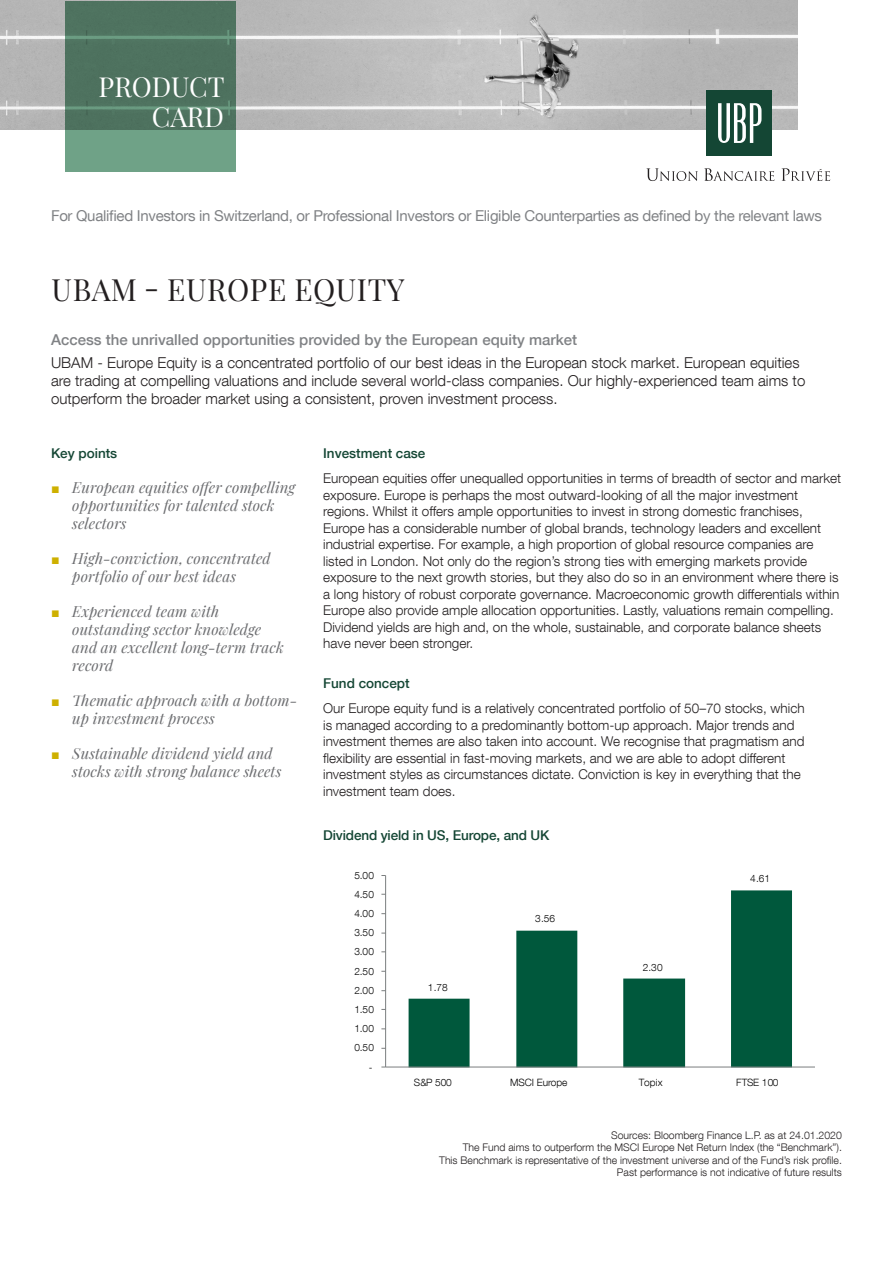
<style>
.page{position:relative;width:893px;height:1263px;background:#fff}
.page>*{position:absolute;margin:0;border:0;box-sizing:border-box;transform-origin:0 0}
.nom_du_fonds{font:30px "Playfair Display";letter-spacing:.02em;color:#231f20}
.t1{font:27px "Playfair Display";color:#fff}
.t2{font:italic 15px/18px "Playfair Display";letter-spacing:.005em;color:#6c6d70}
.Texte_Intro{font:300 15px/18px "Helvetica Neue LT Com";color:#231f20}
.For_qualified_invest{font:15px "Helvetica Neue LT Com";letter-spacing:-.02em;color:#808285}
.Texte_Intro-2{font:500 15px "Helvetica Neue LT Com";color:#808285}
.Texte{font:300 13.5px/16.5px "Helvetica Neue LT Com";color:#231f20}
.Titre_Niv_2{font:500 13.5px "Helvetica Neue LT Com";color:#144634}
.Sources{font:300 10.5px/12.6px "Helvetica Neue LT Com";color:#231f20;text-align:right}
.t3{font:300 10.05px "Helvetica Neue LT Com";letter-spacing:.01em;color:#000001}
.s1{font-family:"Arial";font-style:normal;font-size:14.25px;color:#ceb000}
</style>
<div class="page">
<svg style="left:409px;top:890px;width:383px;height:176px"></svg>
<hr style="left:385px;top:875px;width:1px;height:192px;background:#7b7e7f">
<hr style="left:386px;top:1066px;width:429px;height:1px;background:#7c7f80">
<img style="left:0;top:0;width:797px;height:130px">
<svg style="left:65px;top:1px;width:170px;height:170px;background:#577f69"></svg>
<svg style="left:646px;top:168px;width:52px;height:13px"></svg>
<svg style="left:704px;top:168px;width:70px;height:13px"></svg>
<svg style="left:781px;top:168px;width:49px;height:13px"></svg>
<div style="left:706px;top:90px;width:66px;height:66px;background:#144634"></div>
<svg style="left:718px;top:103px;width:43px;height:40px"></svg>
<p class="t1" style="left:99px;top:66px;width:128px">PRODUCT</p>
<p class="t1" style="left:152px;top:96px;width:74px">CARD</p>
<p class="For_qualified_invest" style="left:51px;top:207px;width:772px">For Qualified Investors in Switzerland, or Professional Investors or Eligible Counterparties as defined by the relevant laws</p>
<p class="nom_du_fonds" style="left:52px;top:267px;width:355px">UBAM - EUROPE EQUITY</p>
<p class="Texte_Intro-2" style="left:51px;top:331px;width:528px">Access the unrivalled opportunities provided by the European equity market</p>
<p class="Texte_Intro" style="left:51px;top:353px;width:756px">UBAM - Europe Equity is a concentrated portfolio of our best ideas in the European stock market. European equities are trading at compelling valuations and include several world-class companies. Our highly-experienced team aims to outperform the broader market using a consistent, proven investment process.</p>
<p class="Titre_Niv_2" style="left:51px;top:445px;width:68px">Key points</p>
<p class="t2" style="left:72px;top:477px;width:225px;text-indent:-21px"><span class="s1">■</span> European equities offer compelling opportunities for talented stock selectors</p>
<p class="t2" style="left:72px;top:548px;width:200px;text-indent:-21px"><span class="s1">■</span> High-conviction, concentrated portfolio of our best ideas</p>
<p class="t2" style="left:72px;top:601px;width:213px;text-indent:-21px"><span class="s1">■</span> Experienced team with outstanding sector knowledge and an excellent long-term track record</p>
<p class="t2" style="left:72px;top:690px;width:226px;text-indent:-21px"><span class="s1">■</span> Thematic approach with a bottom&shy;up investment process</p>
<p class="t2" style="left:72px;top:743px;width:211px;text-indent:-21px"><span class="s1">■</span> Sustainable dividend yield and stocks with strong balance sheets</p>
<p class="Titre_Niv_2" style="left:323px;top:445px;width:104px">Investment case</p>
<p class="Texte" style="left:323px;top:470px;width:519px">European equities offer unequalled opportunities in terms of breadth of sector and market exposure. Europe is perhaps the most outward-looking of all the major investment regions. Whilst it offers ample opportunities to invest in strong domestic franchises, Europe has a considerable number of global brands, technology leaders and excellent industrial expertise. For example, a high proportion of global resource companies are listed in London. Not only do the region’s strong ties with emerging markets provide exposure to the next growth stories, but they also do so in an environment where there is a long history of robust corporate governance. Macroeconomic growth differentials within Europe also provide ample allocation opportunities. Lastly, valuations remain compelling.<br>Dividend yields are high and, on the whole, sustainable, and corporate balance sheets have never been stronger.</p>
<p class="Titre_Niv_2" style="left:323px;top:675px;width:88px">Fund concept</p>
<p class="Texte" style="left:323px;top:700px;width:483px">Our Europe equity fund is a relatively concentrated portfolio of 50–70 stocks, which is managed according to a predominantly bottom-up approach. Major trends and investment themes are also taken into account. We recognise that pragmatism and flexibility are essential in fast-moving markets, and we are able to adopt different investment styles as circumstances dictate. Conviction is key in everything that the investment team does.</p>
<p class="Titre_Niv_2" style="left:323px;top:827px;width:228px">Dividend yield in US, Europe, and UK</p>
<p class="t3" style="left:355px;top:869px;width:21px">5.00</p>
<p class="t3" style="left:355px;top:888px;width:21px">4.50</p>
<p class="t3" style="left:355px;top:907px;width:21px">4.00</p>
<p class="t3" style="left:355px;top:926px;width:21px">3.50</p>
<p class="t3" style="left:355px;top:946px;width:21px">3.00</p>
<p class="t3" style="left:355px;top:965px;width:21px">2.50</p>
<p class="t3" style="left:355px;top:984px;width:21px">2.00</p>
<p class="t3" style="left:355px;top:1003px;width:21px">1.50</p>
<p class="t3" style="left:355px;top:1022px;width:21px">1.00</p>
<p class="t3" style="left:355px;top:1042px;width:21px">0.50</p>
<p class="t3" style="left:369px;top:1061px;width:5px">-</p>
<p class="t3" style="left:428px;top:981px;width:21px">1.78</p>
<p class="t3" style="left:535px;top:912px;width:21px">3.56</p>
<p class="t3" style="left:643px;top:961px;width:21px">2.30</p>
<p class="t3" style="left:750px;top:872px;width:21px">4.61</p>
<p class="t3" style="left:414px;top:1076px;width:39px">S&amp;P 500</p>
<p class="t3" style="left:510px;top:1076px;width:59px">MSCI Europe</p>
<p class="t3" style="left:639px;top:1076px;width:25px">Topix</p>
<p class="t3" style="left:736px;top:1076px;width:44px">FTSE 100</p>
<p class="Sources" style="left:439px;top:1128px;width:404px">Sources: Bloomberg Finance L.P. as at 24.01.2020<br>The Fund aims to outperform the MSCI Europe Net Return Index (the “Benchmark”).<br>This Benchmark is representative of the investment universe and of the Fund’s risk profile.<br>Past performance is not indicative of future results</p>
</div>
